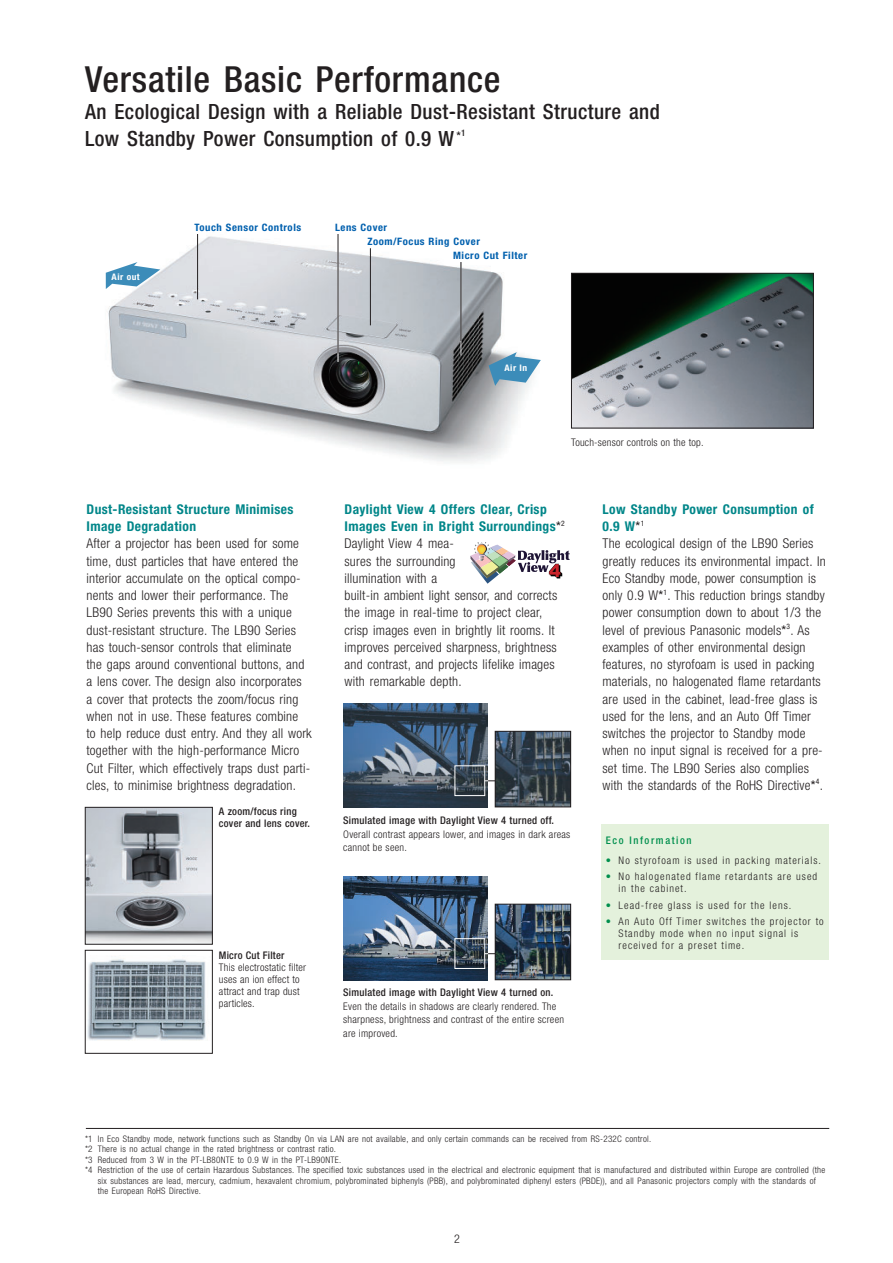
<style>
.page{position:relative;width:893px;height:1263px;background:#fff}
.page>*{position:absolute;margin:0;border:0;box-sizing:border-box;transform-origin:0 0}
.t1{font:500 condensed 36px "Helvetica Neue";letter-spacing:.02em;color:#231f20}
.t2{font:500 condensed 21px/27px "Helvetica Neue";letter-spacing:.02em;color:#231f20}
.t3{font:300 condensed 13.5px/17.2px "Helvetica Neue";letter-spacing:.015em;color:#231f20}
.t4{font:700 condensed 13.5px/17.2px "Helvetica Neue";letter-spacing:.03em;color:#008689}
.t5{font:300 condensed 12px "Helvetica Neue";color:#231f20}
.t6{font:300 condensed 10.5px/13.5px "Helvetica Neue";letter-spacing:.025em;color:#231f20}
.t7{font:300 condensed 10.5px/12px "Helvetica Neue";letter-spacing:.1em;color:#231f20}
.t8{font:500 condensed 10.5px/12px "Helvetica Neue";letter-spacing:.025em;color:#231f20}
.t9{font:500 condensed 10.5px "Helvetica Neue";letter-spacing:.15em;color:#008f4d}
.t10{font:700 condensed 10.2px "Helvetica Neue";letter-spacing:.05em;color:#0160ae;scale:1.05 1}
.t11{font:300 condensed 9px "Helvetica Neue";letter-spacing:.03em;color:#231f20}
.t12{font:700 condensed 9px "Helvetica Neue";letter-spacing:.05em;color:#fff;scale:1.05 1}
.s1{font-weight:700;color:#008689}
.s2{font-weight:400}
.s3{color:#008f4d}
</style>
<div class="page">
<img style="left:105px;top:234px;width:467px;height:228px">
<hr style="left:197px;top:234px;width:1px;height:65px;background:#231f20">
<hr style="left:338px;top:234px;width:1px;height:128px;background:#fff">
<hr style="left:461px;top:262px;width:1px;height:93px;background:#d1d2d4">
<hr style="left:461px;top:262px;width:1px;height:79px;background:#231f20">
<hr style="left:370px;top:248px;width:1px;height:77px;background:#231f20">
<hr style="left:338px;top:234px;width:1px;height:119px;background:#231f20">
<svg style="left:489px;top:352px;width:52px;height:34px"></svg>
<svg style="left:106px;top:262px;width:54px;height:27px"></svg>
<img style="left:343px;top:704px;width:144px;height:104px">
<div style="left:454px;top:765px;width:31px;height:31px;border:1px solid #fff"></div>
<img style="left:497px;top:733px;width:72px;height:72px">
<div style="left:495px;top:731px;width:76px;height:76px;border:1px solid #231f20"></div>
<img style="left:343px;top:876px;width:144px;height:104px">
<svg style="left:470px;top:542px;width:100px;height:42px"></svg>
<img style="left:87px;top:809px;width:124px;height:133px">
<div style="left:85px;top:807px;width:128px;height:137px;border:1px solid #231f20"></div>
<img style="left:87px;top:959px;width:120px;height:82px">
<div style="left:85px;top:950px;width:128px;height:104px;border:1px solid #231f20"></div>
<img style="left:573px;top:275px;width:238px;height:151px">
<div style="left:571px;top:273px;width:242px;height:155px;border:1px solid #231f20"></div>
<div style="left:454px;top:938px;width:31px;height:31px;border:1px solid #fff"></div>
<img style="left:497px;top:906px;width:72px;height:72px">
<div style="left:495px;top:904px;width:76px;height:76px;border:1px solid #231f20"></div>
<hr style="left:86px;top:1128px;width:743px;height:1px;background:#231f20">
<div style="left:601px;top:824px;width:228px;height:136px;background:#e4f1dc"></div>
<h1 class="t1" style="left:85px;top:66px;width:417px">Versatile Basic Performance</h1>
<h2 class="t2" style="left:85px;top:100px;width:576px">An Ecological Design with a Reliable Dust-Resistant Structure and<br>Low Standby Power Consumption of 0.9 W <sup>*</sup><sup>1</sup></h2>
<p class="t10" style="left:195px;top:224px;width:103px">Touch Sensor Controls</p>
<p class="t10" style="left:335px;top:224px;width:51px">Lens Cover</p>
<p class="t10" style="left:367px;top:237px;width:109px">Zoom/Focus Ring Cover</p>
<p class="t12" style="left:112px;top:273px;width:28px">Air out</p>
<p class="t10" style="left:453px;top:251px;width:72px">Micro Cut Filter</p>
<p class="t4" style="left:86px;top:502px;width:209px">Dust-Resistant Structure Minimises<br>Image Degradation</p>
<p class="t3" style="left:86px;top:536px;width:227px">After a projector has been used for some time, dust particles that have entered the interior accumulate on the optical compo&shy;nents and lower their performance. The LB90 Series prevents this with a unique dust-resistant structure. The LB90 Series has touch-sensor controls that eliminate<br>the gaps around conventional buttons, and a lens cover. The design also incorporates<br>a cover that protects the zoom/focus ring when not in use. These features combine<br>to help reduce dust entry. And they all work together with the high-performance Micro Cut Filter, which effectively traps dust parti&shy;cles, to minimise brightness degradation.</p>
<p class="t8" style="left:219px;top:807px;width:93px">A zoom/focus ring cover and lens cover.</p>
<p class="t8" style="left:219px;top:950px;width:67px">Micro Cut Filter</p>
<p class="t6" style="left:219px;top:962px;width:89px;line-height:12px">This electrostatic filter uses an ion effect to attract and trap dust particles.</p>
<p class="t12" style="left:504px;top:365px;width:23px">Air In</p>
<p class="t6" style="left:571px;top:437px;width:134px">Touch-sensor controls on the top.</p>
<p class="t3" style="left:344px;top:502px;width:222px"><span class="s1">Daylight View 4 Offers Clear, Crisp Images Even in Bright Surroundings</span><span class="s2">*</span><sup>2<br></sup>Daylight View 4 mea-<br>sures the surrounding<br>illumination with a<br>built-in ambient light sensor, and corrects the image in real-time to project clear, crisp images even in brightly lit rooms. It improves perceived sharpness, brightness and contrast, and projects lifelike images with remarkable depth.</p>
<p class="t3" style="left:602px;top:502px;width:225px"><span class="s1">Low Standby Power Consumption of 0.9 W</span><span class="s2">*</span><sup>1<br></sup>The ecological design of the LB90 Series greatly reduces its environmental impact. In Eco Standby mode, power consumption is only 0.9 W<span class="s2">*</span><sup>1</sup>. This reduction brings standby power consumption down to about 1/3 the level of previous Panasonic models<span class="s2">*</span><sup>3</sup>. As examples of other environmental design features, no styrofoam is used in packing materials, no halogenated flame retardants are used in the cabinet, lead-free glass is used for the lens, and an Auto Off Timer switches the projector to Standby mode when no input signal is received for a pre&shy;set time. The LB90 Series also complies with the standards of the RoHS Directive<span class="s2">*</span><sup>4</sup>.</p>
<p class="t8" style="left:343px;top:815px;width:212px">Simulated image with Daylight View 4 turned off.</p>
<p class="t6" style="left:343px;top:828px;width:229px">Overall contrast appears lower, and images in dark areas cannot be seen.</p>
<p class="t8" style="left:343px;top:987px;width:212px">Simulated image with Daylight View 4 turned on.</p>
<p class="t6" style="left:343px;top:1000px;width:222px">Even the details in shadows are clearly rendered. The sharpness, brightness and contrast of the entire screen are improved.</p>
<p class="t9" style="left:606px;top:836px;width:87px">Eco Information</p>
<p class="t7" style="left:606px;top:855px;width:217px"><span class="s3">•</span> No styrofoam is used in packing materials.</p>
<p class="t7" style="left:619px;top:871px;width:200px;text-indent:-13px"><span class="s3">•</span> No halogenated flame retardants are used in the cabinet.</p>
<p class="t7" style="left:606px;top:900px;width:187px"><span class="s3">•</span> Lead-free glass is used for the lens.</p>
<p class="t7" style="left:619px;top:916px;width:207px;text-indent:-13px"><span class="s3">•</span> An Auto Off Timer switches the projector to<br>Standby mode when no input signal is received for a preset time.</p>
<p class="t11" style="left:85px;top:1136px;width:568px">*1 In Eco Standby mode, network functions such as Standby On via LAN are not available, and only certain commands can be received from RS-232C control.</p>
<p class="t11" style="left:85px;top:1146px;width:253px">*2 There is no actual change in the rated brightness or contrast ratio.</p>
<p class="t11" style="left:85px;top:1157px;width:258px">*3 Reduced from 3 W in the PT-LB80NTE to 0.9 W in the PT-LB90NTE.</p>
<p class="t11" style="left:85px;top:1167px;width:742px">*4 Restriction of the use of certain Hazardous Substances. The specified toxic substances used in the electrical and electronic equipment that is manufactured and distributed within Europe are controlled (the</p>
<p class="t11" style="left:98px;top:1178px;width:720px">six substances are lead, mercury, cadmium, hexavalent chromium, polybrominated biphenyls (PBB), and polybrominated diphenyl esters (PBDE)), and all Panasonic projectors comply with the standards of</p>
<p class="t11" style="left:98px;top:1188px;width:105px">the European RoHS Directive.</p>
<p class="t5" style="left:454px;top:1234px;width:7px">2</p>
</div>
